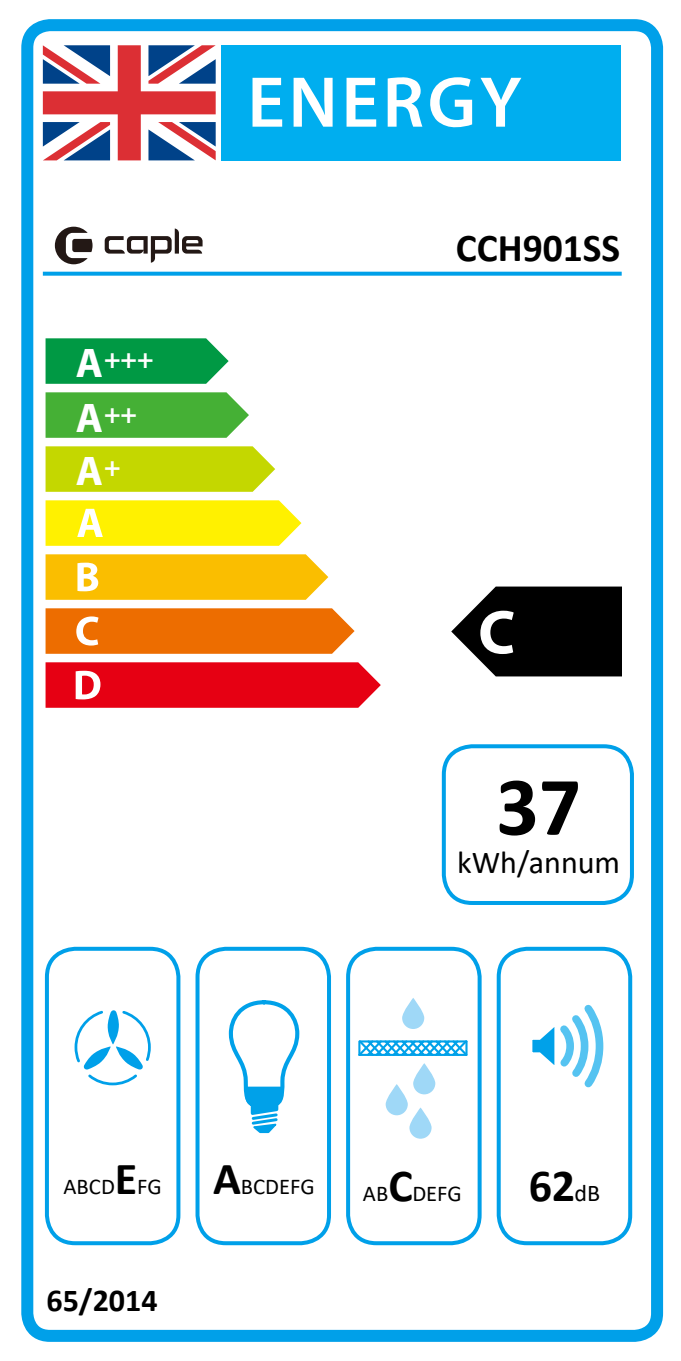
<style>
.page{position:relative;width:681px;height:1361px;background:#fff}
.page>*{position:absolute;margin:0;border:0;box-sizing:border-box;transform-origin:0 0}
.t1{font:700 84px "Calibri";color:#000}
.t2{font:700 46px "Calibri";color:#000}
.t3{font:700 41.6px "Myriad Pro";color:#fff}
.t4{font:700 39.6px "Calibri";color:#000}
.t5{font:32px "Calibri";color:#000}
.t6{font:700 32px "Calibri";color:#000}
.t7{font:700 27.6px/54.8px "Myriad Pro";color:#fff}
.t8{font:22.8px "Calibri";color:#000}
.t9{font:22.4px "Calibri";color:#000}
.s1{font-size:41.6px}
.s2{font-weight:700;font-size:46px}
.s3{font-size:22.4px}
.s4{font-weight:400;font-size:24px}
</style>
<div class="page">
<div style="left:21px;top:19px;width:641px;height:1323px;border:12px solid #00a0e9;border-radius:23px"></div>
<svg style="left:43px;top:272px;width:578px;height:4px;background:#14a7ea"></svg>
<div style="left:45px;top:947px;width:135px;height:298px;border:4px solid #00a0e9;border-radius:28px"></div>
<div style="left:441px;top:744px;width:192px;height:161px;border:4px solid #00a0e9;border-radius:28px"></div>
<div style="left:195px;top:947px;width:136px;height:298px;border:4px solid #00a0e9;border-radius:28px"></div>
<div style="left:346px;top:947px;width:135px;height:298px;border:4px solid #00a0e9;border-radius:28px"></div>
<div style="left:496px;top:947px;width:136px;height:298px;border:4px solid #00a0e9;border-radius:28px"></div>
<svg style="left:532px;top:1004px;width:71px;height:84px"></svg>
<svg style="left:402px;top:998px;width:22px;height:31px"></svg>
<svg style="left:358px;top:1040px;width:110px;height:16px"></svg>
<svg style="left:385px;top:1084px;width:22px;height:31px"></svg>
<svg style="left:413px;top:1063px;width:22px;height:31px"></svg>
<svg style="left:409px;top:1107px;width:22px;height:31px"></svg>
<svg style="left:74px;top:1010px;width:77px;height:75px"></svg>
<svg style="left:231px;top:1000px;width:69px;height:134px"></svg>
<svg style="left:451px;top:586px;width:170px;height:90px"></svg>
<svg style="left:55px;top:227px;width:37px;height:37px"></svg>
<svg style="left:105px;top:228px;width:97px;height:35px"></svg>
<svg style="left:46px;top:446px;width:229px;height:46px;background:#c7d90f"></svg>
<svg style="left:46px;top:392px;width:203px;height:46px;background:#51b542"></svg>
<svg style="left:46px;top:338px;width:182px;height:46px;background:#109f50"></svg>
<svg style="left:46px;top:500px;width:255px;height:46px;background:#fff215"></svg>
<svg style="left:46px;top:554px;width:282px;height:46px;background:#fac314"></svg>
<svg style="left:46px;top:608px;width:308px;height:46px;background:#ee7610"></svg>
<svg style="left:46px;top:662px;width:334px;height:46px;background:#e71223"></svg>
<div style="left:221px;top:45px;width:399px;height:115px;background:#00aeef"></div>
<svg style="left:43px;top:45px;width:172px;height:115px"></svg>
<svg style="left:252px;top:77px;width:269px;height:51px"></svg>
<p class="t7" style="left:76px;top:331px;width:79px"><span class="s1">A</span>+++<br><span class="s1">A</span>++</p>
<h3 class="t3" style="left:76px;top:446px;width:46px">A<sup>+</sup></h3>
<h3 class="t4" style="left:456px;top:232px;width:166px">CCH901SS</h3>
<h1 class="t1" style="left:496px;top:773px;width:87px">37</h1>
<h3 class="t5" style="left:457px;top:850px;width:164px">kWh/annum</h3>
<p class="t8" style="left:63px;top:1178px;width:252px">ABCD<span class="s2">E</span>FG <span class="s2">A</span><span class="s3">BCDE</span>FG</p>
<p class="t9" style="left:363px;top:1184px;width:100px">AB<span class="s2">C</span>DEFG</p>
<h2 class="t2" style="left:528px;top:1167px;width:73px">62<span class="s4">dB</span></h2>
<h3 class="t6" style="left:46px;top:1287px;width:113px">65/2014</h3>
</div>
